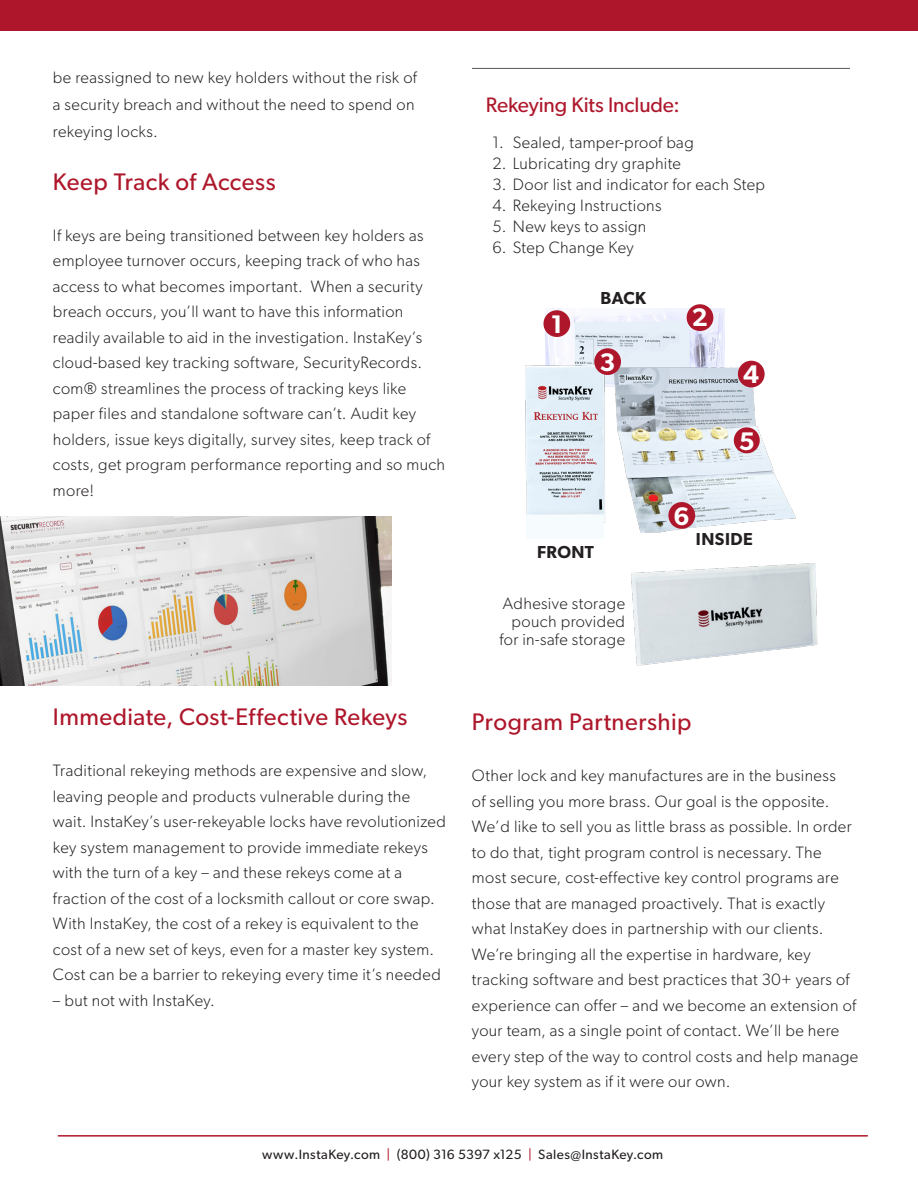
<style>
.page{position:relative;width:918px;height:1188px;background:#fff}
.page>*{position:absolute;margin:0;border:0;box-sizing:border-box;transform-origin:0 0}
.Body_Copy{font:600 25.5px "Gibson";color:#fff}
.Body_Copy-2{font:24px "Gibson";letter-spacing:.02em;color:#ae172b}
.Body_Copy-3{font:21px "Gibson";letter-spacing:-.005em;color:#ae172b}
.Body_Copy-4{font:600 17.4px "Gibson";letter-spacing:.025em;color:#231f20}
.Body_Copy-5{font:300 16.5px/25.5px "Gibson";letter-spacing:.025em;color:#231f20}
.Body_Copy-6{font:13.5px "Gibson";letter-spacing:.035em;color:#231f20}
.s1{color:#ae172b}
</style>
<div class="page">
<img style="left:631px;top:563px;width:187px;height:103px">
<div style="left:0;top:0;width:918px;height:31px;background:#ae172b"></div>
<hr style="left:58px;top:1135px;width:810px;height:2px;background:#ae172b">
<hr style="left:472px;top:68px;width:378px;height:1px;background:#54555a">
<img style="left:545px;top:309px;width:180px;height:49px">
<img style="left:525px;top:358px;width:78px;height:157px">
<img style="left:603px;top:356px;width:193px;height:177px">
<svg style="left:543px;top:309px;width:29px;height:29px"></svg>
<svg style="left:593px;top:347px;width:29px;height:29px"></svg>
<svg style="left:737px;top:359px;width:29px;height:30px"></svg>
<svg style="left:733px;top:426px;width:28px;height:29px"></svg>
<svg style="left:667px;top:501px;width:29px;height:29px"></svg>
<div style="left:527px;top:515px;width:77px;height:24px;background:#f6fcfe"></div>
<svg style="left:685px;top:304px;width:30px;height:28px"></svg>
<img style="left:0;top:516px;width:392px;height:170px">
<p class="Body_Copy-5" style="left:53px;top:64px;width:365px;line-height:27px">be reassigned to new key holders without the risk of a security breach and without the need to spend on rekeying locks.</p>
<p class="Body_Copy-2" style="left:53px;top:167px;width:224px">Keep Track of Access</p>
<p class="Body_Copy-5" style="left:53px;top:222px;width:394px">If keys are being transitioned between key holders as employee turnover occurs, keeping track of who has access to what becomes important. When a security breach occurs, you’ll want to have this information readily available to aid in the investigation. InstaKey’s cloud-based key tracking software, SecurityRecords. com® streamlines the process of tracking keys like paper files and standalone software can’t. Audit key holders, issue keys digitally, survey sites, keep track of costs, get program performance reporting and so much more!</p>
<p class="Body_Copy-2" style="left:53px;top:702px;width:356px">Immediate, Cost-Effective Rekeys</p>
<p class="Body_Copy-5" style="left:53px;top:758px;width:395px">Traditional rekeying methods are expensive and slow, leaving people and products vulnerable during the wait. InstaKey’s user-rekeyable locks have revolutionized key system management to provide immediate rekeys with the turn of a key – and these rekeys come at a fraction of the cost of a locksmith callout or core swap.<br>With InstaKey, the cost of a rekey is equivalent to the cost of a new set of keys, even for a master key system.<br>Cost can be a barrier to rekeying every time it’s needed</p>
<p class="Body_Copy-5" style="left:53px;top:987px;width:163px">– but not with InstaKey.</p>
<p class="Body_Copy-3" style="left:486px;top:92px;width:195px">Rekeying Kits Include:</p>
<p class="Body_Copy-5" style="left:493px;top:129px;width:203px">1. Sealed, tamper-proof bag</p>
<p class="Body_Copy-5" style="left:493px;top:150px;width:190px">2. Lubricating dry graphite</p>
<p class="Body_Copy-5" style="left:493px;top:171px;width:274px">3. Door list and indicator for each Step</p>
<p class="Body_Copy-5" style="left:493px;top:192px;width:170px">4. Rekeying Instructions</p>
<p class="Body_Copy-5" style="left:493px;top:213px;width:155px">5. New keys to assign</p>
<p class="Body_Copy-5" style="left:493px;top:234px;width:143px">6. Step Change Key</p>
<p class="Body_Copy" style="left:551px;top:309px;width:13px">1</p>
<p class="Body_Copy-4" style="left:601px;top:287px;width:47px">BACK</p>
<p class="Body_Copy" style="left:600px;top:347px;width:17px">3</p>
<p class="Body_Copy-4" style="left:537px;top:542px;width:59px">FRONT</p>
<p class="Body_Copy-5" style="left:499px;top:594px;width:127px;line-height:18px;text-align:right">Adhesive storage pouch provided for in-safe storage</p>
<p class="Body_Copy" style="left:692px;top:302px;width:17px">2</p>
<p class="Body_Copy" style="left:673px;top:501px;width:17px">6</p>
<p class="Body_Copy" style="left:743px;top:359px;width:17px">4</p>
<p class="Body_Copy" style="left:739px;top:426px;width:17px">5</p>
<p class="Body_Copy-4" style="left:696px;top:528px;width:59px">INSIDE</p>
<p class="Body_Copy-2" style="left:472px;top:708px;width:221px">Program Partnership</p>
<p class="Body_Copy-5" style="left:472px;top:763px;width:388px">Other lock and key manufactures are in the business<br>of selling you more brass. Our goal is the opposite.<br>We’d like to sell you as little brass as possible. In order to do that, tight program control is necessary. The most secure, cost-effective key control programs are those that are managed proactively. That is exactly what InstaKey does in partnership with our clients.<br>We’re bringing all the expertise in hardware, key tracking software and best practices that 30+ years of experience can offer – and we become an extension of your team, as a single point of contact. We’ll be here every step of the way to control costs and help manage your key system as if it were our own.</p>
<p class="Body_Copy-6" style="left:262px;top:1147px;width:403px">www.InstaKey.com <span class="s1">|</span> (800) 316 5397 x125 <span class="s1">|</span> Sales@InstaKey.com</p>
</div>
